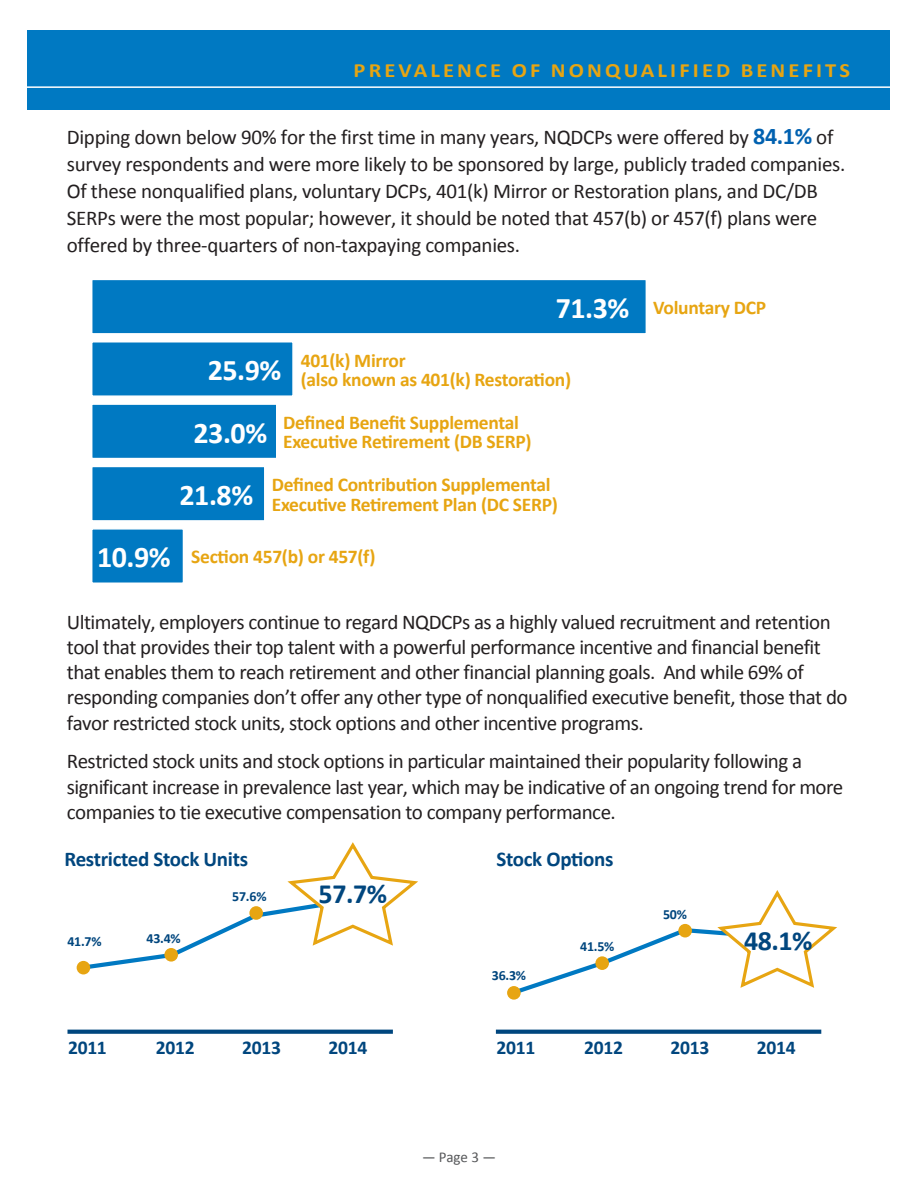
<style>
.page{position:relative;width:918px;height:1188px;background:#fff}
.page>*{position:absolute;margin:0;border:0;box-sizing:border-box;transform-origin:0 0}
.Body_bold{font:700 30px "Calibri";letter-spacing:-.015em;color:#fff}
.Body{font:700 27.9px "Calibri";color:#00467e}
.Body-2{font:21px/25.2px "Calibri";letter-spacing:-.025em;color:#231f20}
.Body_bold-2{font:700 21px "Calibri";letter-spacing:-.015em;color:#00467e}
.t1{font:700 20.25px "Calibri";letter-spacing:.14em;color:#e7a512;scale:1.11 1}
.Body_bold-3{font:700 19.5px "Calibri";letter-spacing:-.015em;color:#e7a512}
.Body_bold-4{font:700 19.5px "Calibri";letter-spacing:-.015em;color:#00467e}
.t2{font:15px "Calibri";color:#57585a}
.Body_bold-5{font:700 13.95px "Calibri";letter-spacing:-.015em;color:#00467e}
.s1{font-weight:700;font-size:24px;color:#0161b0}
</style>
<div class="page">
<div style="left:28px;top:30px;width:862px;height:79px;background:#0079c2"></div>
<hr style="left:22px;top:86px;width:870px;height:2px;background:#fff">
<svg style="left:507px;top:890px;width:330px;height:108px"></svg>
<svg style="left:77px;top:842px;width:341px;height:130px"></svg>
<svg style="left:496px;top:1030px;width:325px;height:4px"></svg>
<svg style="left:68px;top:1030px;width:325px;height:4px"></svg>
<div style="left:77px;top:961px;width:13px;height:13px;background:#e7a512;border-radius:50%"></div>
<div style="left:249px;top:906px;width:14px;height:14px;background:#e7a512;border-radius:50%"></div>
<div style="left:164px;top:948px;width:14px;height:14px;background:#e7a512;border-radius:50%"></div>
<div style="left:507px;top:986px;width:14px;height:14px;background:#e7a512;border-radius:50%"></div>
<div style="left:595px;top:956px;width:14px;height:14px;background:#e7a512;border-radius:50%"></div>
<div style="left:678px;top:924px;width:14px;height:14px;background:#e7a512;border-radius:50%"></div>
<div style="left:91px;top:279px;width:556px;height:56px;background:#0079c2;border:2px solid #fff"></div>
<div style="left:91px;top:341px;width:203px;height:56px;background:#0079c2;border:2px solid #fff"></div>
<div style="left:91px;top:528px;width:93px;height:56px;background:#0079c2;border:2px solid #fff"></div>
<div style="left:91px;top:466px;width:175px;height:56px;background:#0079c2;border:2px solid #fff"></div>
<div style="left:91px;top:403px;width:187px;height:56px;background:#0079c2;border:2px solid #fff"></div>
<p class="t1" style="left:354px;top:57px;width:449px">PREVALENCE OF NONQUALIFIED BENEFITS</p>
<p class="Body-2" style="left:67px;top:124px;width:780px;line-height:27px">Dipping down below 90% for the first time in many years, NQDCPs were offered by <span class="s1">84.1%</span> of survey respondents and were more likely to be sponsored by large, publicly traded companies.<br>Of these nonqualified plans, voluntary DCPs, 401(k) Mirror or Restoration plans, and DC/DB SERPs were the most popular; however, it should be noted that 457(b) or 457(f) plans were offered by three-quarters of non-taxpaying companies.</p>
<p class="Body_bold" style="left:208px;top:351px;width:75px">25.9%</p>
<p class="Body_bold-3" style="left:301px;top:348px;width:106px">401(k) Mirror</p>
<p class="Body_bold" style="left:556px;top:289px;width:75px">71.3%</p>
<p class="Body_bold-3" style="left:653px;top:295px;width:115px">Voluntary DCP</p>
<p class="Body_bold-3" style="left:301px;top:367px;width:272px">(also known as 401(k) Restoration)</p>
<p class="Body_bold" style="left:194px;top:413px;width:75px">23.0%</p>
<p class="Body_bold-3" style="left:283px;top:410px;width:237px">Defined Benefit Supplemental</p>
<p class="Body_bold-3" style="left:283px;top:429px;width:250px">Executive Retirement (DB SERP)</p>
<p class="Body_bold" style="left:180px;top:476px;width:75px">21.8%</p>
<p class="Body_bold-3" style="left:272px;top:472px;width:280px">Defined Contribution Supplemental</p>
<p class="Body_bold-3" style="left:272px;top:492px;width:288px">Executive Retirement Plan (DC SERP)</p>
<p class="Body_bold" style="left:97px;top:538px;width:75px">10.9%</p>
<p class="Body_bold-3" style="left:191px;top:544px;width:186px">Section 457(b) or 457(f)</p>
<p class="Body-2" style="left:67px;top:609px;width:782px">Ultimately, employers continue to regard NQDCPs as a highly valued recruitment and retention tool that provides their top talent with a powerful performance incentive and financial benefit that enables them to reach retirement and other financial planning goals. And while 69% of responding companies don’t offer any other type of nonqualified executive benefit, those that do favor restricted stock units, stock options and other incentive programs.</p>
<p class="Body-2" style="left:67px;top:749px;width:778px">Restricted stock units and stock options in particular maintained their popularity following a significant increase in prevalence last year, which may be indicative of an ongoing trend for more companies to tie executive compensation to company performance.</p>
<p class="Body_bold-2" style="left:65px;top:846px;width:185px">Restricted Stock Units</p>
<p class="Body_bold-2" style="left:496px;top:846px;width:119px">Stock Options</p>
<p class="Body_bold-5" style="left:67px;top:932px;width:36px">41.7%</p>
<p class="Body_bold-5" style="left:146px;top:929px;width:36px">43.4%</p>
<p class="Body_bold-5" style="left:232px;top:888px;width:36px">57.6%</p>
<p class="Body" style="left:319px;top:876px;width:70px">57.7%</p>
<p class="Body_bold-5" style="left:492px;top:967px;width:36px">36.3%</p>
<p class="Body_bold-5" style="left:580px;top:938px;width:36px">41.5%</p>
<p class="Body_bold-5" style="left:663px;top:905px;width:25px">50%</p>
<p class="Body" style="left:744px;top:923px;width:70px">48.1%</p>
<p class="Body_bold-4" style="left:68px;top:1035px;width:40px">2011</p>
<p class="Body_bold-4" style="left:496px;top:1035px;width:40px">2011</p>
<p class="Body_bold-4" style="left:156px;top:1035px;width:40px">2012</p>
<p class="Body_bold-4" style="left:242px;top:1035px;width:40px">2013</p>
<p class="Body_bold-4" style="left:329px;top:1035px;width:40px">2014</p>
<p class="Body_bold-4" style="left:584px;top:1035px;width:40px">2012</p>
<p class="Body_bold-4" style="left:671px;top:1035px;width:40px">2013</p>
<p class="Body_bold-4" style="left:757px;top:1035px;width:40px">2014</p>
<p class="t2" style="left:422px;top:1148px;width:75px">— Page 3 —</p>
</div>
